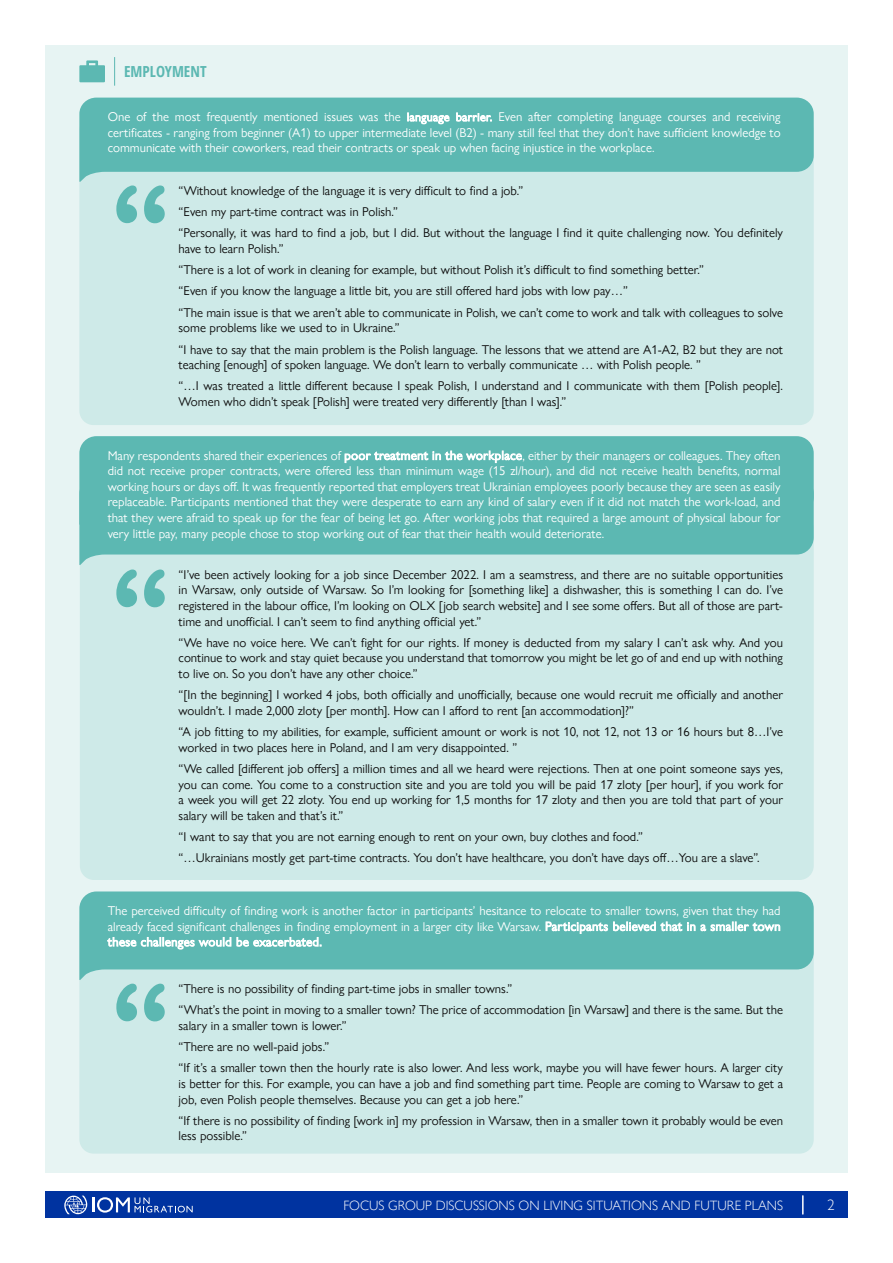
<style>
.page{position:relative;width:893px;height:1263px;background:#fff}
.page>*{position:absolute;margin:0;border:0;box-sizing:border-box;transform-origin:0 0}
.t1{font:129px "Arial Rounded MT Bold";color:#5cb8b2}
.t2{font:700 condensed 15.3px "Open Sans";color:#5cb8b2}
.t3{font:300 15px "Gill Sans Nova";color:#fff}
.t4{font:300 13.5px "Gill Sans Nova";color:#fff}
.t5{font:12.75px/15.6px "Gill Sans Nova";color:#0d0d0d}
.t6{font:12.75px/15.6px "Gill Sans Nova";color:#fff;text-align:justify}
.s1{font-size:12px}
</style>
<div class="page">
<div style="left:45px;top:1192px;width:803px;height:26px;background:#0033a0"></div>
<svg style="left:802px;top:1196px;width:2px;height:18px"></svg>
<svg style="left:64px;top:1195px;width:129px;height:19px"></svg>
<div style="left:45px;top:45px;width:803px;height:1128px;background:#e7f4f3"></div>
<svg style="left:79px;top:60px;width:26px;height:22px"></svg>
<svg style="left:114px;top:57px;width:1px;height:29px"></svg>
<div style="left:79px;top:116px;width:735px;height:309px;background:#ceeae8;border-radius:14px"></div>
<svg style="left:79px;top:98px;width:735px;height:84px;background:#6abeb8"></svg>
<div style="left:79px;top:910px;width:735px;height:243px;background:#ceeae8;border-radius:14px"></div>
<svg style="left:79px;top:891px;width:735px;height:89px;background:#6abeb8"></svg>
<div style="left:80px;top:515px;width:734px;height:365px;background:#ceeae8;border-radius:14px"></div>
<div style="left:79px;top:436px;width:735px;height:40px;background:#5cb8b2"></div>
<svg style="left:79px;top:476px;width:735px;height:89px;background:#69bdb8"></svg>
<p class="t2" style="left:124px;top:61px;width:84px">EMPLOYMENT</p>
<p class="t6" style="left:108px;top:109px;width:674px">One of the most frequently mentioned issues was the <span class="s1">language barrier.</span> Even after completing language courses and receiving certificates - ranging from beginner (A1) to upper intermediate level (B2) - many still feel that they don’t have sufficient knowledge to communicate with their coworkers, read their contracts or speak up when facing injustice in the workplace.</p>
<p class="t5" style="left:179px;top:180px;width:606px;line-height:21.3px">“Without knowledge of the language it is very difficult to find a job.”<br>“Even my part-time contract was in Polish.”<br>“Personally, it was hard to find a job, but I did. But without the language I find it quite challenging now. You definitely</p>
<p class="t5" style="left:179px;top:238px;width:606px;line-height:21.3px">have to learn Polish.”<br>“There is a lot of work in cleaning for example, but without Polish it’s difficult to find something better.”<br>“Even if you know the language a little bit, you are still offered hard jobs with low pay…”<br>“The main issue is that we aren’t able to communicate in Polish, we can’t come to work and talk with colleagues to solve</p>
<p class="t5" style="left:179px;top:317px;width:606px;line-height:21.3px">some problems like we used to in Ukraine.”<br>“I have to say that the main problem is the Polish language. The lessons that we attend are A1-A2, B2 but they are not</p>
<p class="t5" style="left:179px;top:354px;width:606px;line-height:21.3px">teaching [enough] of spoken language. We don’t learn to verbally communicate … with Polish people. ”<br>“…I was treated a little different because I speak Polish, I understand and I communicate with them [Polish people].</p>
<p class="t5" style="left:179px;top:394px;width:389px">Women who didn’t speak [Polish] were treated very differently [than I was].”</p>
<h1 class="t1" style="left:111px;top:157px;width:61px">“</h1>
<p class="t6" style="left:108px;top:447px;width:674px">Many respondents shared their experiences of poor treatment in the workplace, either by their managers or colleagues. They often did not receive proper contracts, were offered less than minimum wage (15 zl/hour), and did not receive health benefits, normal working hours or days off. It was frequently reported that employers treat Ukrainian employees poorly because they are seen as easily replaceable. Participants mentioned that they were desperate to earn any kind of salary even if it did not match the work-load, and that they were afraid to speak up for the fear of being let go. After working jobs that required a large amount of physical labour for very little pay, many people chose to stop working out of fear that their health would deteriorate.</p>
<p class="t5" style="left:179px;top:566px;width:606px;text-align:justify">“I’ve been actively looking for a job since December 2022. I am a seamstress, and there are no suitable opportunities in Warsaw, only outside of Warsaw. So I’m looking for [something like] a dishwasher, this is something I can do. I’ve registered in the labour office, I’m looking on OLX [job search website] and I see some offers. But all of those are part&shy;time and unofficial. I can’t seem to find anything official yet.”</p>
<p class="t5" style="left:179px;top:635px;width:606px;text-align:justify">“We have no voice here. We can’t fight for our rights. If money is deducted from my salary I can’t ask why. And you continue to work and stay quiet because you understand that tomorrow you might be let go of and end up with nothing to live on. So you don’t have any other choice.”</p>
<p class="t5" style="left:179px;top:687px;width:606px">“[In the beginning] I worked 4 jobs, both officially and unofficially, because one would recruit me officially and another wouldn’t. I made 2,000 zloty [per month]. How can I afford to rent [an accommodation]?”</p>
<p class="t5" style="left:179px;top:724px;width:606px">“A job fitting to my abilities, for example, sufficient amount or work is not 10, not 12, not 13 or 16 hours but 8…I’ve worked in two places here in Poland, and I am very disappointed. ”</p>
<p class="t5" style="left:179px;top:761px;width:606px;text-align:justify">“We called [different job offers] a million times and all we heard were rejections. Then at one point someone says yes, you can come. You come to a construction site and you are told you will be paid 17 zloty [per hour], if you work for a week you will get 22 zloty. You end up working for 1,5 months for 17 zloty and then you are told that part of your salary will be taken and that’s it.”</p>
<p class="t5" style="left:179px;top:826px;width:583px;line-height:21.3px">“I want to say that you are not earning enough to rent on your own, buy clothes and food.”<br>“…Ukrainians mostly get part-time contracts. You don’t have healthcare, you don’t have days off…You are a slave”.</p>
<h1 class="t1" style="left:111px;top:541px;width:61px">“</h1>
<p class="t6" style="left:108px;top:903px;width:674px">The perceived difficulty of finding work is another factor in participants’ hesitance to relocate to smaller towns, given that they had already faced significant challenges in finding employment in a larger city like Warsaw. Participants believed that in a smaller town these challenges would be exacerbated.</p>
<p class="t5" style="left:179px;top:978px;width:606px;line-height:21.3px">“There is no possibility of finding part-time jobs in smaller towns.”<br>“What’s the point in moving to a smaller town? The price of accommodation [in Warsaw] and there is the same. But the</p>
<p class="t5" style="left:179px;top:1015px;width:606px;line-height:21.3px">salary in a smaller town is lower.”<br>“There are no well-paid jobs.”<br>“If it’s a smaller town then the hourly rate is also lower. And less work, maybe you will have fewer hours. A larger city</p>
<p class="t5" style="left:179px;top:1076px;width:606px">is better for this. For example, you can have a job and find something part time. People are coming to Warsaw to get a job, even Polish people themselves. Because you can get a job here.”</p>
<p class="t5" style="left:179px;top:1112px;width:606px">“If there is no possibility of finding [work in] my profession in Warsaw, then in a smaller town it probably would be even less possible.”</p>
<h1 class="t1" style="left:111px;top:955px;width:61px">“</h1>
<p class="t4" style="left:343px;top:1198px;width:441px">FOCUS GROUP DISCUSSIONS ON LIVING SITUATIONS AND FUTURE PLANS</p>
<p class="t3" style="left:827px;top:1197px;width:9px">2</p>
</div>
